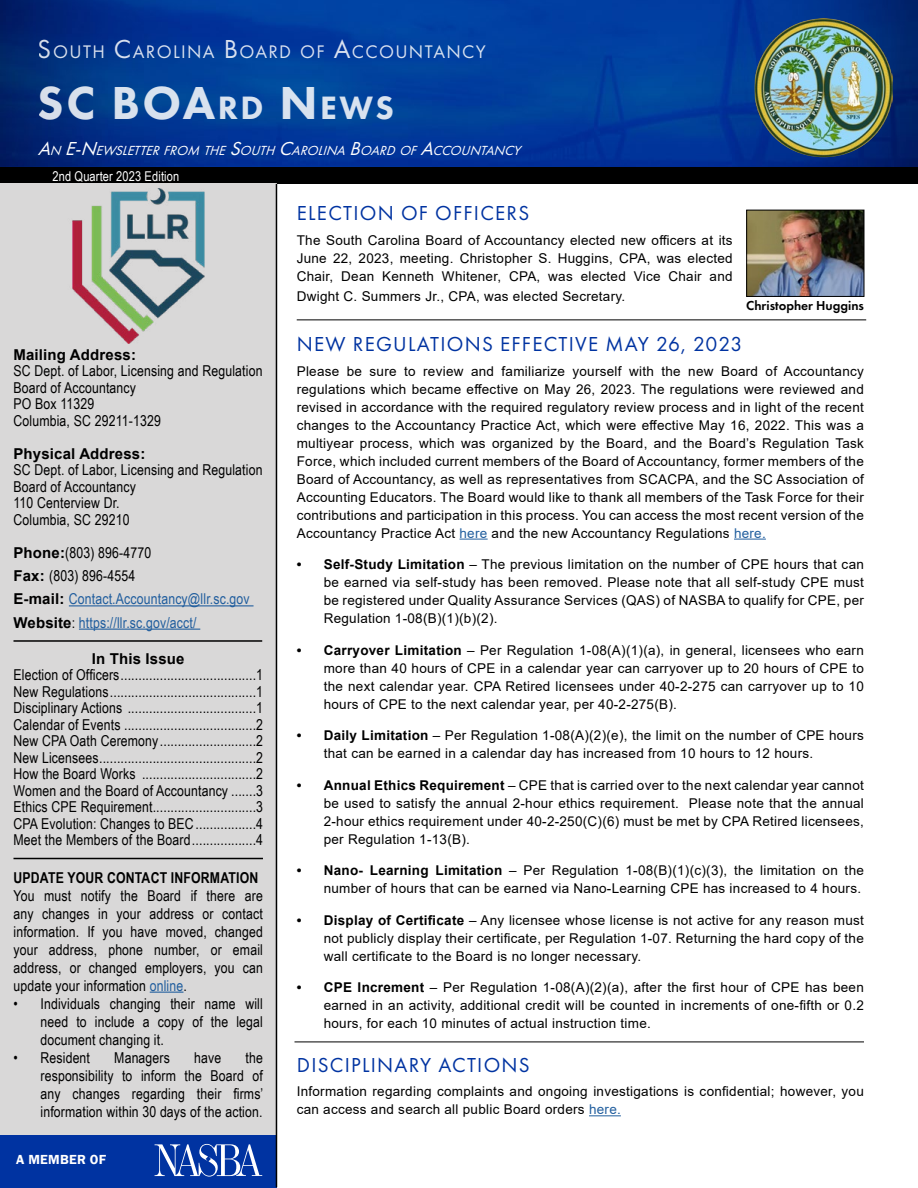
<style>
.page{position:relative;width:918px;height:1188px;background:#fff}
.page>*{position:absolute;margin:0;border:0;box-sizing:border-box;transform-origin:0 0}
.t1{font:800 48px "Futura PT";color:#fff}
.t2{font:21px "Futura PT";letter-spacing:.06em;color:#0033a1}
.t3{font:18.9px "Futura PT";letter-spacing:.07em;color:#fff}
.t4{font:15px/16.5px "Arial Narrow";letter-spacing:.01em;color:#000;text-align:justify}
.t5{font:15px/23.2px "Arial Narrow";letter-spacing:.01em;color:#215e9e}
.t6{font:700 15px "Arial";letter-spacing:.01em;color:#000}
.t7{font:700 15px "Arial Narrow";letter-spacing:.01em;color:#000}
.t8{font:italic 13.65px "Futura PT";color:#fff}
.t9{font:13.5px/18px "Arial";letter-spacing:.02em;color:#000;text-align:justify}
.t10{font:13.5px "Arial Narrow";letter-spacing:.01em;color:#fff}
.t11{font:600 13.5px "Futura PT";color:#000}
.t12{font:600 13.5px "Franklin Gothic";letter-spacing:.02em;color:#fff}
.s1{font-size:27px}
.s2{font-size:33.6px}
.s3{font-size:19.5px}
.s4{font-family:"Arial";font-weight:700;color:#000}
.s5{color:#000}
.s6{color:#215e9e}
.s7{font-weight:700}
</style>
<div class="page">
<img style="left:0;top:0;width:918px;height:167px">
<div style="left:0;top:167px;width:918px;height:17px;background:#000"></div>
<img style="left:755px;top:18px;width:138px;height:139px">
<svg style="left:460px;top:539px;width:28px;height:1px"></svg>
<hr style="left:734px;top:539px;width:32px;height:1px;background:#215e9e">
<hr style="left:589px;top:1115px;width:32px;height:1px;background:#215e9e">
<div style="left:0;top:184px;width:276px;height:1004px;background:#d9d8d8"></div>
<hr style="left:69px;top:605px;width:185px;height:1px;background:#215e9e">
<hr style="left:79px;top:629px;width:121px;height:1px;background:#215e9e">
<hr style="left:150px;top:992px;width:33px;height:1px;background:#215e9e">
<div style="left:1px;top:1135px;width:276px;height:52px;background:#0033a1"></div>
<svg style="left:155px;top:1144px;width:107px;height:33px"></svg>
<img style="left:72px;top:189px;width:133px;height:155px">
<hr style="left:276px;top:184px;width:1px;height:1003px;background:#000">
<hr style="left:14px;top:640px;width:248px;height:2px;background:#000">
<hr style="left:14px;top:858px;width:249px;height:1px;background:#000">
<hr style="left:297px;top:320px;width:569px;height:1px;background:#000">
<img style="left:748px;top:212px;width:114px;height:83px">
<div style="left:746px;top:210px;width:118px;height:87px;border:1px solid #000"></div>
<hr style="left:295px;top:1042px;width:569px;height:1px;background:#000">
<h3 class="t3" style="left:38px;top:41px;width:450px"><span class="s1">S</span>OUTH <span class="s1">C</span>AROLINA <span class="s1">B</span>OARD OF <span class="s1">A</span>CCOUNTANCY</h3>
<h1 class="t1" style="left:38px;top:73px;width:355px">SC BOA<span class="s2">RD</span> N<span class="s2">EWS</span></h1>
<p class="t8" style="left:38px;top:142px;width:484px"><span class="s3">A</span>N <span class="s3">E-N</span>EWSLETTER FROM THE <span class="s3">S</span>OUTH <span class="s3">C</span>AROLINA <span class="s3">B</span>OARD OF <span class="s3">A</span>CCOUNTANCY</p>
<p class="t10" style="left:52px;top:166px;width:128px">2nd Quarter 2023 Edition</p>
<p class="t6" style="left:14px;top:344px;width:124px">Mailing Address:</p>
<p class="t4" style="left:14px;top:362px;width:251px;text-align:left">SC Dept. of Labor, Licensing and Regulation<br>Board of Accountancy<br>PO Box 11329<br>Columbia, SC 29211-1329</p>
<p class="t6" style="left:14px;top:443px;width:133px">Physical Address:</p>
<p class="t4" style="left:14px;top:461px;width:251px;text-align:left">SC Dept. of Labor, Licensing and Regulation<br>Board of Accountancy<br>110 Centerview Dr.<br>Columbia, SC 29210</p>
<p class="t5" style="left:14px;top:540px;width:238px"><span class="s4">Phone:</span><span class="s5">(803) 896-4770<br></span><span class="s4">Fax:</span> <span class="s5">(803) 896-4554<br></span><span class="s4">E-mail:</span> Contact.Accountancy@llr.sc.gov<br><span class="s4">Website</span><span class="s5">:</span> https://llr.sc.gov/acct/</p>
<p class="t6" style="left:92px;top:648px;width:94px">In This Issue</p>
<p class="t4" style="left:13px;top:666px;width:251px">Election of Officers......................................1<br>New Regulations.........................................1<br>Disciplinary Actions ....................................1<br>Calendar of Events .....................................2<br>New CPA Oath Ceremony...........................2<br>New Licensees............................................2<br>How the Board Works ................................2<br>Women and the Board of Accountancy</p>
<p class="t4" style="left:13px;top:781px;width:251px;text-indent:243px">3<br>Ethics CPE Requirement.............................3<br>CPA Evolution: Changes to BEC</p>
<p class="t4" style="left:256px;top:814px;width:8px">4</p>
<p class="t4" style="left:13px;top:831px;width:179px">Meet the Members of the Board</p>
<p class="t4" style="left:256px;top:831px;width:8px">4</p>
<p class="t7" style="left:13px;top:866px;width:246px">UPDATE YOUR CONTACT INFORMATION</p>
<p class="t4" style="left:13px;top:886px;width:251px;line-height:18px">You must notify the Board if there are any changes in your address or contact information. If you have moved, changed your address, phone number, or email address, or changed employers, you can update your information <span class="s6">online</span>.</p>
<p class="t4" style="left:40px;top:994px;width:224px;line-height:18px;text-indent:-27px">• Individuals changing their name will need to include a copy of the legal document changing it.</p>
<p class="t4" style="left:13px;top:1048px;width:78px">• Resident</p>
<p class="t4" style="left:114px;top:1048px;width:57px">Managers</p>
<p class="t4" style="left:194px;top:1048px;width:29px">have</p>
<p class="t4" style="left:40px;top:1048px;width:224px;line-height:18px;text-indent:205px">the responsibility to inform the Board of any changes regarding their firms’ information within 30 days of the action.</p>
<p class="t12" style="left:16px;top:1151px;width:92px">A MEMBER OF</p>
<h2 class="t2" style="left:297px;top:201px;width:234px">ELECTION OF OFFICERS</h2>
<p class="t9" style="left:297px;top:231px;width:437px">The South Carolina Board of Accountancy elected new officers at its June 22, 2023, meeting. Christopher S. Huggins, CPA, was elected Chair, Dean Kenneth Whitener, CPA, was elected Vice Chair and</p>
<p class="t9" style="left:297px;top:287px;width:330px">Dwight C. Summers Jr., CPA, was elected Secretary.</p>
<h2 class="t2" style="left:297px;top:331px;width:447px">NEW REGULATIONS EFFECTIVE MAY 26, 2023</h2>
<p class="t9" style="left:297px;top:362px;width:569px">Please be sure to review and familiarize yourself with the new Board of Accountancy regulations which became effective on May 26, 2023. The regulations were reviewed and revised in accordance with the required regulatory review process and in light of the recent changes to the Accountancy Practice Act, which were effective May 16, 2022. This was a multiyear process, which was organized by the Board, and the Board’s Regulation Task Force, which included current members of the Board of Accountancy, former members of the Board of Accountancy, as well as representatives from SCACPA, and the SC Association of Accounting Educators. The Board would like to thank all members of the Task Force for their contributions and participation in this process. You can access the most recent version of the Accountancy Practice Act <span class="s6">here</span> and the new Accountancy Regulations <span class="s6">here.</span></p>
<p class="t9" style="left:324px;top:555px;width:542px;text-indent:-27px"><span class="s7">• Self-Study Limitation</span> – The previous limitation on the number of CPE hours that can be earned via self-study has been removed. Please note that all self-study CPE must be registered under Quality Assurance Services (QAS) of NASBA to qualify for CPE, per Regulation 1-08(B)(1)(b)(2).</p>
<p class="t9" style="left:324px;top:641px;width:542px;text-indent:-27px"><span class="s7">• Carryover Limitation</span> – Per Regulation 1-08(A)(1)(a), in general, licensees who earn more than 40 hours of CPE in a calendar year can carryover up to 20 hours of CPE to the next calendar year. CPA Retired licensees under 40-2-275 can carryover up to 10 hours of CPE to the next calendar year, per 40-2-275(B).</p>
<p class="t9" style="left:324px;top:726px;width:542px;text-indent:-27px"><span class="s7">• Daily Limitation</span> – Per Regulation 1-08(A)(2)(e), the limit on the number of CPE hours that can be earned in a calendar day has increased from 10 hours to 12 hours.</p>
<p class="t9" style="left:324px;top:776px;width:542px;text-indent:-27px"><span class="s7">• Annual Ethics Requirement</span> – CPE that is carried over to the next calendar year cannot be used to satisfy the annual 2-hour ethics requirement. Please note that the annual 2-hour ethics requirement under 40-2-250(C)(6) must be met by CPA Retired licensees, per Regulation 1-13(B).</p>
<p class="t9" style="left:297px;top:861px;width:569px;text-align:right"><span class="s7">• Nano- Learning Limitation</span> – Per Regulation 1-08(B)(1)(c)(3), the limitation on the number of hours that can be earned via Nano-Learning CPE has increased to 4 hours.</p>
<p class="t9" style="left:324px;top:911px;width:542px;text-indent:-27px"><span class="s7">• Display of Certificate</span> – Any licensee whose license is not active for any reason must not publicly display their certificate, per Regulation 1-07. Returning the hard copy of the wall certificate to the Board is no longer necessary.</p>
<p class="t9" style="left:324px;top:978px;width:542px;text-indent:-27px"><span class="s7">• CPE Increment</span> – Per Regulation 1-08(A)(2)(a), after the first hour of CPE has been earned in an activity, additional credit will be counted in increments of one-fifth or 0.2 hours, for each 10 minutes of actual instruction time.</p>
<h2 class="t2" style="left:297px;top:1052px;width:235px">DISCIPLINARY ACTIONS</h2>
<p class="t9" style="left:297px;top:1083px;width:569px">Information regarding complaints and ongoing investigations is confidential; however, you can access and search all public Board orders <span class="s6">here.</span></p>
<p class="t11" style="left:746px;top:297px;width:119px">Christopher Huggins</p>
</div>
